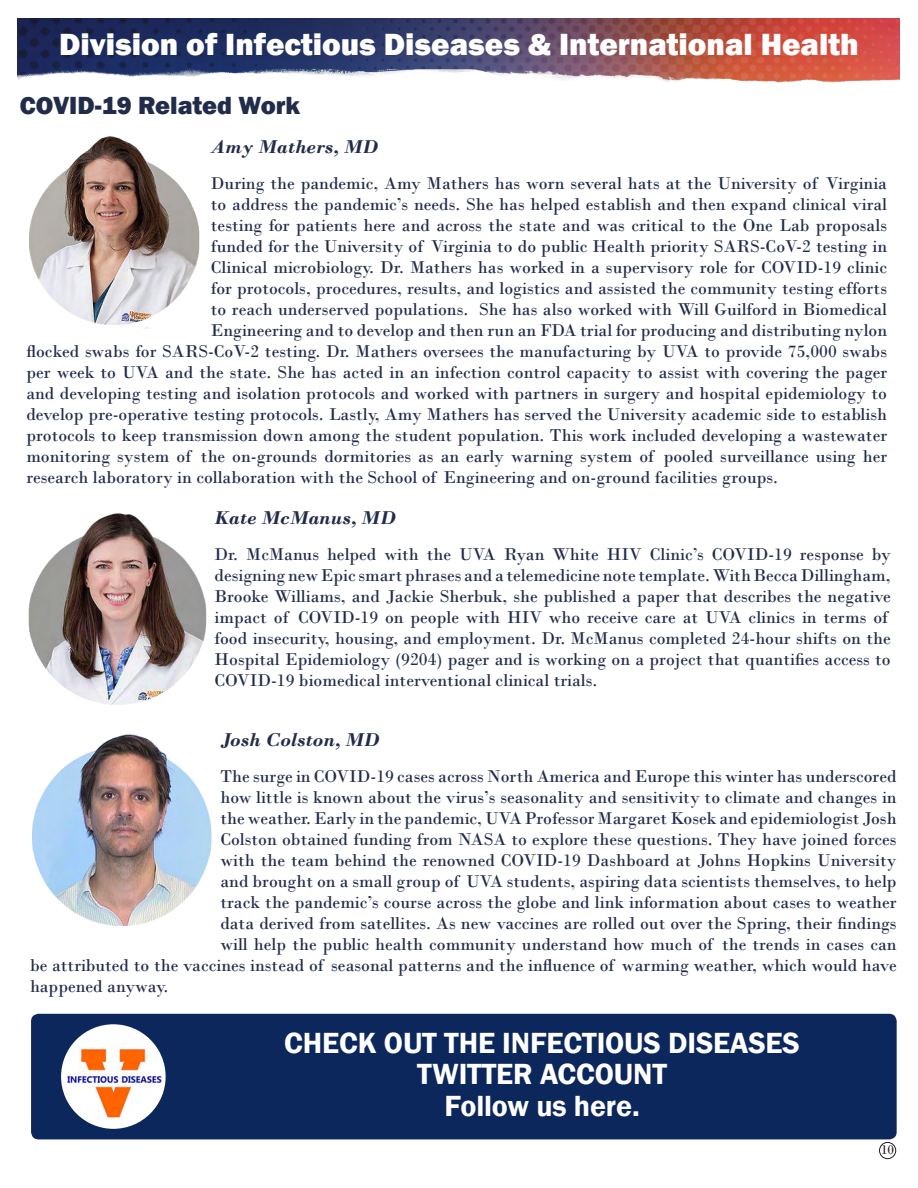
<style>
.page{position:relative;width:918px;height:1188px;background:#fff}
.page>*{position:absolute;margin:0;border:0;box-sizing:border-box;transform-origin:0 0}
.t1{font:800 31.5px "Franklin Gothic";color:#fff}
.t2{font:600 30px/31.5px "Franklin Gothic";letter-spacing:-.005em;color:#fff;text-align:center}
.t3{font:800 25.5px "Franklin Gothic";color:#222c4a}
.t4{font:italic 700 19.5px "Bodoni";color:#222c4a}
.t5{font:18px/21px "Bodoni";color:#222c4a}
.t6{font:13.5px "Bodoni";color:#231f20}
</style>
<div class="page">
<img style="left:18px;top:18px;width:882px;height:65px">
<img style="left:29px;top:136px;width:171px;height:192px">
<img style="left:28px;top:513px;width:179px;height:192px">
<img style="left:32px;top:734px;width:180px;height:192px">
<div style="left:31px;top:1014px;width:866px;height:125px;background:#0c275c;border-radius:8px"></div>
<div style="left:61px;top:1024px;width:105px;height:105px;background:#fff;border-radius:50%"></div>
<img style="left:63px;top:1045px;width:103px;height:76px">
<div style="left:879px;top:1142px;width:17px;height:17px;border:1px solid #231f20;border-radius:50%"></div>
<h1 class="t1" style="left:59px;top:24px;width:801px">Division of Infectious Diseases &amp; International Health</h1>
<h2 class="t2" style="left:375px;top:33px;width:163px">DIVISION OF</h2>
<h3 class="t3" style="left:20px;top:89px;width:282px">COVID-19 Related Work</h3>
<p class="t4" style="left:211px;top:135px;width:169px">Amy Mathers, MD</p>
<p class="t5" style="left:211px;top:172px;width:678px">During the pandemic, Amy Mathers has worn several hats at the University of Virginia</p>
<p class="t5" style="left:211px;top:193px;width:678px">to address the pandemic’s needs. She has helped establish and then expand clinical viral</p>
<p class="t5" style="left:211px;top:214px;width:678px">testing for patients here and across the state and was critical to the One Lab proposals</p>
<p class="t5" style="left:211px;top:235px;width:678px">funded for the University of Virginia to do public Health priority SARS-CoV-2 testing in</p>
<p class="t5" style="left:211px;top:256px;width:678px">Clinical microbiology. Dr. Mathers has worked in a supervisory role for COVID-19 clinic</p>
<p class="t5" style="left:211px;top:277px;width:678px">for protocols, procedures, results, and logistics and assisted the community testing efforts</p>
<p class="t5" style="left:211px;top:298px;width:678px">to reach underserved populations. She has also worked with Will Guilford in Biomedical</p>
<p class="t5" style="left:211px;top:319px;width:678px">Engineering and to develop and then run an FDA trial for producing and distributing nylon</p>
<p class="t5" style="left:26px;top:340px;width:862px">flocked swabs for SARS-CoV-2 testing. Dr. Mathers oversees the manufacturing by UVA to provide 75,000 swabs</p>
<p class="t5" style="left:26px;top:361px;width:862px">per week to UVA and the state. She has acted in an infection control capacity to assist with covering the pager</p>
<p class="t5" style="left:26px;top:382px;width:862px">and developing testing and isolation protocols and worked with partners in surgery and hospital epidemiology to</p>
<p class="t5" style="left:26px;top:403px;width:862px">develop pre-operative testing protocols. Lastly, Amy Mathers has served the University academic side to establish</p>
<p class="t5" style="left:26px;top:424px;width:862px">protocols to keep transmission down among the student population. This work included developing a wastewater</p>
<p class="t5" style="left:26px;top:445px;width:862px">monitoring system of the on-grounds dormitories as an early warning system of pooled surveillance using her</p>
<p class="t5" style="left:26px;top:466px;width:753px">research laboratory in collaboration with the School of Engineering and on-ground facilities groups.</p>
<p class="t4" style="left:215px;top:506px;width:183px">Kate McManus, MD</p>
<p class="t5" style="left:215px;top:544px;width:678px">Dr. McManus helped with the UVA Ryan White HIV Clinic’s COVID-19 response by designing new Epic smart phrases and a telemedicine note template. With Becca Dillingham, Brooke Williams, and Jackie Sherbuk, she published a paper that describes the negative impact of COVID-19 on people with HIV who receive care at UVA clinics in terms of food insecurity, housing, and employment. Dr. McManus completed 24-hour shifts on the Hospital Epidemiology (9204) pager and is working on a project that quantifies access to COVID-19 biomedical interventional clinical trials.</p>
<p class="t4" style="left:220px;top:728px;width:161px">Josh Colston, MD</p>
<p class="t5" style="left:220px;top:766px;width:678px">The surge in COVID-19 cases across North America and Europe this winter has underscored</p>
<p class="t5" style="left:220px;top:787px;width:678px">how little is known about the virus’s seasonality and sensitivity to climate and changes in</p>
<p class="t5" style="left:220px;top:808px;width:678px">the weather. Early in the pandemic, UVA Professor Margaret Kosek and epidemiologist Josh</p>
<p class="t5" style="left:220px;top:829px;width:678px">Colston obtained funding from NASA to explore these questions. They have joined forces</p>
<p class="t5" style="left:220px;top:850px;width:678px">with the team behind the renowned COVID-19 Dashboard at Johns Hopkins University</p>
<p class="t5" style="left:220px;top:871px;width:678px">and brought on a small group of UVA students, aspiring data scientists themselves, to help</p>
<p class="t5" style="left:220px;top:892px;width:678px">track the pandemic’s course across the globe and link information about cases to weather</p>
<p class="t5" style="left:220px;top:913px;width:678px">data derived from satellites. As new vaccines are rolled out over the Spring, their findings</p>
<p class="t5" style="left:220px;top:934px;width:678px">will help the public health community understand how much of the trends in cases can</p>
<p class="t5" style="left:30px;top:955px;width:868px">be attributed to the vaccines instead of seasonal patterns and the influence of warming weather, which would have</p>
<p class="t5" style="left:30px;top:976px;width:140px">happened anyway.</p>
<h2 class="t2" style="left:284px;top:1027px;width:517px">CHECK OUT THE INFECTIOUS DISEASES<br>TWITTER ACCOUNT<br>Follow us here.</h2>
<p class="t6" style="left:881px;top:1142px;width:15px">10</p>
</div>
